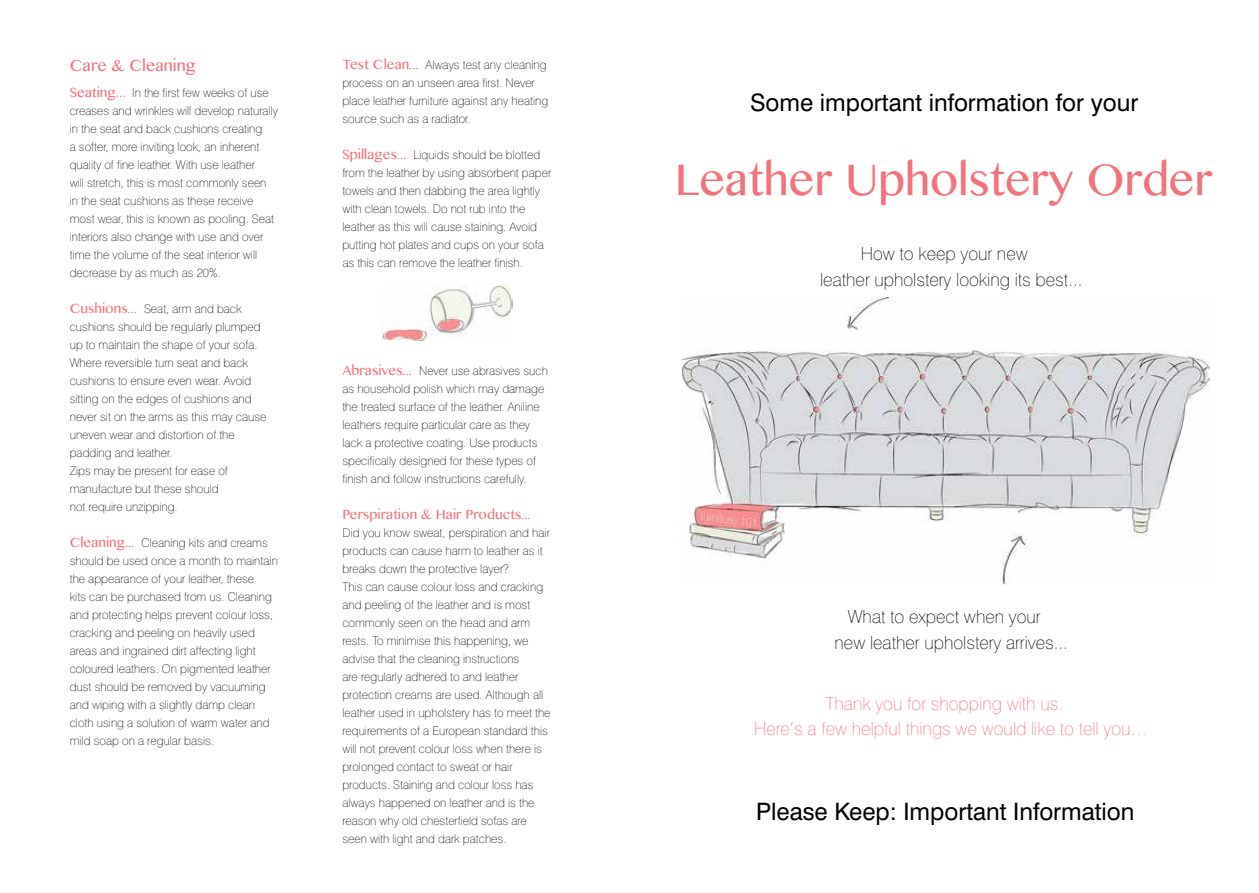
<style>
.page{position:relative;width:1259px;height:893px;background:#fff}
.page>*{position:absolute;margin:0;border:0;box-sizing:border-box;transform-origin:0 0}
.t1{font:49.5px "Kannada MN";color:#f3737c}
.t2{font:24px "Swiss 721 BT";color:#000}
.t3{font:100 18px/25.5px "Swiss 721 BT";color:#000}
.t4{font:100 18px/25.5px "Swiss 721 BT";color:#f3737c}
.t5{font:18px "Kannada MN";color:#f3737c}
.t6{font:15px "Kannada MN";color:#f3737c}
.t7{font:100 12px/18px "Swiss 721 BT";color:#000}
.s1{font-family:"Kannada MN";font-weight:400;font-size:15px;color:#f3737c}
.s2{font-weight:400;color:#f3737c}
</style>
<div class="page">
<img style="left:681px;top:297px;width:528px;height:287px">
<img style="left:381px;top:284px;width:131px;height:56px">
<h3 class="t5" style="left:70px;top:54px;width:128px">Care &amp; Cleaning</h3>
<p class="t7" style="left:70px;top:83px;width:210px"><span class="s1">Seating</span><span class="s2">...</span> In the first few weeks of use creases and wrinkles will develop naturally in the seat and back cushions creating<br>a softer, more inviting look, an inherent quality of fine leather. With use leather<br>will stretch, this is most commonly seen<br>in the seat cushions as these receive most wear, this is known as pooling. Seat interiors also change with use and over time the volume of the seat interior will decrease by as much as 20%.</p>
<p class="t7" style="left:70px;top:299px;width:198px"><span class="s1">Cushions...</span> Seat, arm and back cushions should be regularly plumped up to maintain the shape of your sofa.<br>Where reversible turn seat and back cushions to ensure even wear. Avoid sitting on the edges of cushions and never sit on the arms as this may cause uneven wear and distortion of the padding and leather.<br>Zips may be present for ease of manufacture but these should<br>not require unzipping.</p>
<p class="t7" style="left:70px;top:533px;width:210px"><span class="s1">Cleaning...</span> Cleaning kits and creams should be used once a month to maintain the appearance of your leather, these<br>kits can be purchased from us. Cleaning and protecting helps prevent colour loss, cracking and peeling on heavily used areas and ingrained dirt affecting light coloured leathers. On pigmented leather dust should be removed by vacuuming and wiping with a slightly damp clean cloth using a solution of warm water and mild soap on a regular basis.</p>
<p class="t7" style="left:342px;top:55px;width:207px"><span class="s1">Test Clean...</span> Always test any cleaning process on an unseen area first. Never place leather furniture against any heating source such as a radiator.</p>
<p class="t7" style="left:342px;top:145px;width:210px"><span class="s1">Spillages...</span> Liquids should be blotted from the leather by using absorbent paper towels and then dabbing the area lightly with clean towels. Do not rub into the leather as this will cause staining. Avoid putting hot plates and cups on your sofa as this can remove the leather finish.</p>
<p class="t7" style="left:342px;top:361px;width:207px"><span class="s1">Abrasives...</span> Never use abrasives such as household polish which may damage the treated surface of the leather. Aniline leathers require particular care as they lack a protective coating. Use products specifically designed for these types of finish and follow instructions carefully.</p>
<p class="t6" style="left:342px;top:505px;width:190px">Perspiration &amp; Hair Products...</p>
<p class="t7" style="left:342px;top:523px;width:210px">Did you know sweat, perspiration and hair products can cause harm to leather as it breaks down the protective layer?<br>This can cause colour loss and cracking and peeling of the leather and is most commonly seen on the head and arm rests. To minimise this happening, we advise that the cleaning instructions<br>are regularly adhered to and leather protection creams are used. Although all leather used in upholstery has to meet the requirements of a European standard this will not prevent colour loss when there is prolonged contact to sweat or hair products. Staining and colour loss has always happened on leather and is the reason why old chesterfield sofas are seen with light and dark patches.</p>
<h2 class="t2" style="left:750px;top:87px;width:390px">Some important information for your</h2>
<h1 class="t1" style="left:675px;top:149px;width:539px">Leather Upholstery Order</h1>
<h3 class="t3" style="left:820px;top:241px;width:264px;text-indent:41px">How to keep your new<br>leather upholstery looking its best...</h3>
<h3 class="t3" style="left:834px;top:604px;width:235px;text-indent:13px">What to expect when your new leather upholstery arrives...</h3>
<h3 class="t4" style="left:754px;top:691px;width:396px;text-indent:71px">Thank you for shopping with us.<br>Here’s a few helpful things we would like to tell you…</h3>
<h2 class="t2" style="left:756px;top:797px;width:380px">Please Keep: Important Information</h2>
</div>
